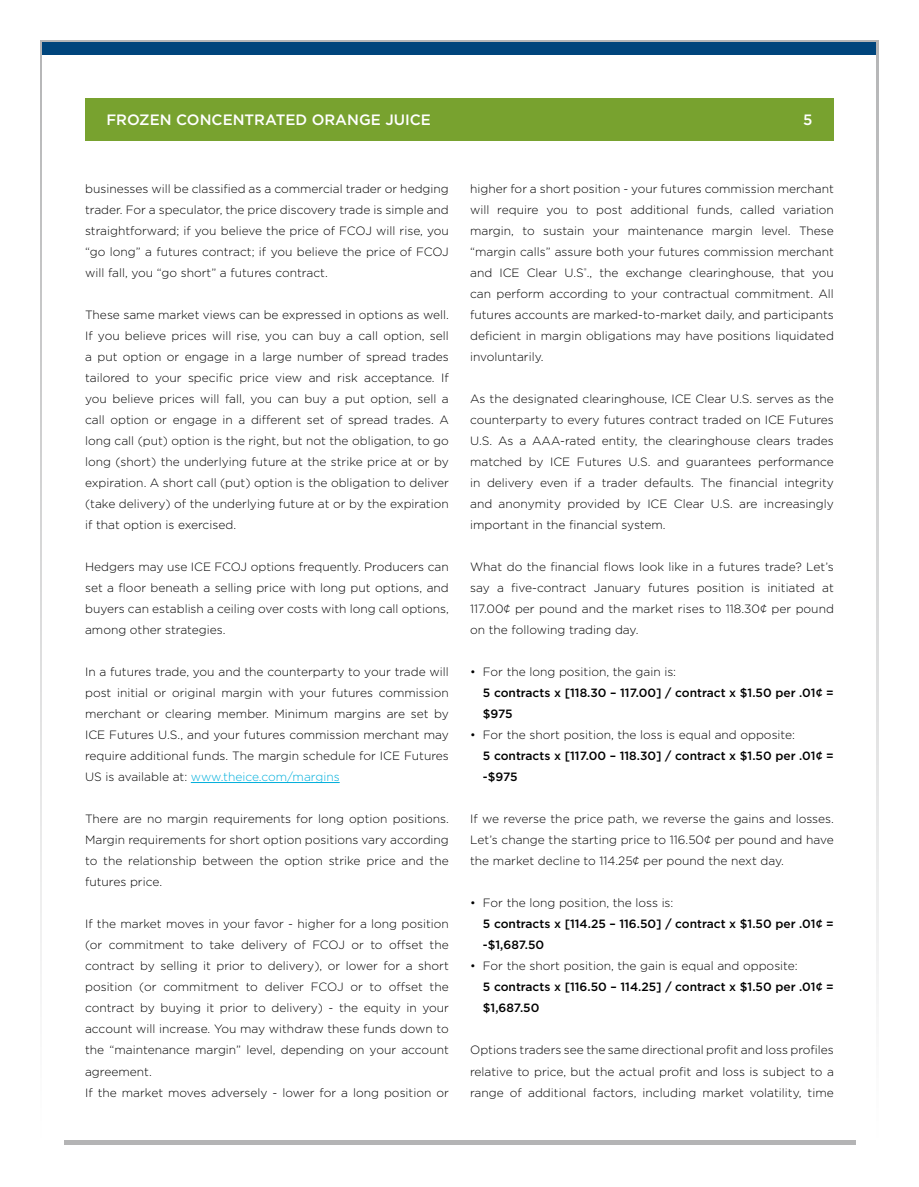
<style>
.page{position:relative;width:919px;height:1187px;background:#fff}
.page>*{position:absolute;margin:0;border:0;box-sizing:border-box;transform-origin:0 0}
.t1{font:500 15px "Gotham";color:#fff}
.t2{font:300 12px/21px "Gotham";color:#000;text-align:justify}
.t3{font:500 12px/21px "Gotham";color:#000}
.s1{color:#00afdb}
</style>
<div class="page">
<div style="left:43px;top:43px;width:833px;height:12px;background:#00457c"></div>
<hr style="left:64px;top:1140px;width:791px;height:4px;background:#b4b4b5">
<hr style="left:191px;top:782px;width:148px;height:1px;background:#00afdb">
<div style="left:85px;top:98px;width:748px;height:42px;background:#78a22f"></div>
<p class="t1" style="left:106px;top:110px;width:326px">FROZEN CONCENTRATED ORANGE JUICE</p>
<p class="t1" style="left:803px;top:110px;width:11px">5</p>
<p class="t2" style="left:85px;top:178px;width:365px">businesses will be classified as a commercial trader or hedging trader. For a speculator, the price discovery trade is simple and straightforward; if you believe the price of FCOJ will rise, you “go long” a futures contract; if you believe the price of FCOJ will fall, you “go short” a futures contract.</p>
<p class="t2" style="left:85px;top:304px;width:365px">These same market views can be expressed in options as well.<br>If you believe prices will rise, you can buy a call option, sell a put option or engage in a large number of spread trades tailored to your specific price view and risk acceptance. If you believe prices will fall, you can buy a put option, sell a call option or engage in a different set of spread trades. A long call (put) option is the right, but not the obligation, to go long (short) the underlying future at the strike price at or by expiration. A short call (put) option is the obligation to deliver (take delivery) of the underlying future at or by the expiration if that option is exercised.</p>
<p class="t2" style="left:85px;top:556px;width:365px">Hedgers may use ICE FCOJ options frequently. Producers can set a floor beneath a selling price with long put options, and buyers can establish a ceiling over costs with long call options, among other strategies.</p>
<p class="t2" style="left:85px;top:661px;width:365px">In a futures trade, you and the counterparty to your trade will post initial or original margin with your futures commission merchant or clearing member. Minimum margins are set by ICE Futures U.S., and your futures commission merchant may require additional funds. The margin schedule for ICE Futures US is available at: <span class="s1">www.theice.com/margins</span></p>
<p class="t2" style="left:85px;top:808px;width:365px">There are no margin requirements for long option positions.<br>Margin requirements for short option positions vary according to the relationship between the option strike price and the futures price.</p>
<p class="t2" style="left:85px;top:913px;width:365px;text-align:left">If the market moves in your favor - higher for a long position (or commitment to take delivery of FCOJ or to offset the contract by selling it prior to delivery), or lower for a short position (or commitment to deliver FCOJ or to offset the contract by buying it prior to delivery) - the equity in your account will increase. You may withdraw these funds down to the “maintenance margin” level, depending on your account agreement.<br>If the market moves adversely - lower for a long position or</p>
<p class="t2" style="left:470px;top:178px;width:365px">higher for a short position - your futures commission merchant will require you to post additional funds, called variation margin, to sustain your maintenance margin level. These “margin calls” assure both your futures commission merchant and ICE Clear U.S<sup>®</sup>., the exchange clearinghouse, that you can perform according to your contractual commitment. All futures accounts are marked-to-market daily, and participants deficient in margin obligations may have positions liquidated involuntarily.</p>
<p class="t2" style="left:470px;top:388px;width:365px">As the designated clearinghouse, ICE Clear U.S. serves as the counterparty to every futures contract traded on ICE Futures U.S. As a AAA-rated entity, the clearinghouse clears trades matched by ICE Futures U.S. and guarantees performance in delivery even if a trader defaults. The financial integrity and anonymity provided by ICE Clear U.S. are increasingly important in the financial system.</p>
<p class="t2" style="left:470px;top:556px;width:365px">What do the financial flows look like in a futures trade? Let’s say a five-contract January futures position is initiated at 117.00¢ per pound and the market rises to 118.30¢ per pound on the following trading day.</p>
<p class="t2" style="left:470px;top:661px;width:207px">• For the long position, the gain is:</p>
<p class="t3" style="left:483px;top:682px;width:352px">5 contracts x [118.30 – 117.00] / contract x $1.50 per .01¢ = $975</p>
<p class="t2" style="left:470px;top:724px;width:326px">• For the short position, the loss is equal and opposite:</p>
<p class="t3" style="left:483px;top:745px;width:352px">5 contracts x [117.00 – 118.30] / contract x $1.50 per .01¢ = -$975</p>
<p class="t2" style="left:470px;top:808px;width:365px">If we reverse the price path, we reverse the gains and losses.<br>Let’s change the starting price to 116.50¢ per pound and have the market decline to 114.25¢ per pound the next day.</p>
<p class="t2" style="left:470px;top:892px;width:205px">• For the long position, the loss is:</p>
<p class="t3" style="left:483px;top:913px;width:352px">5 contracts x [114.25 – 116.50] / contract x $1.50 per .01¢ = -$1,687.50</p>
<p class="t2" style="left:470px;top:955px;width:329px">• For the short position, the gain is equal and opposite:</p>
<p class="t3" style="left:483px;top:976px;width:352px">5 contracts x [116.50 – 114.25] / contract x $1.50 per .01¢ = $1,687.50</p>
<p class="t2" style="left:470px;top:1039px;width:365px">Options traders see the same directional profit and loss profiles relative to price, but the actual profit and loss is subject to a range of additional factors, including market volatility, time</p>
</div>
